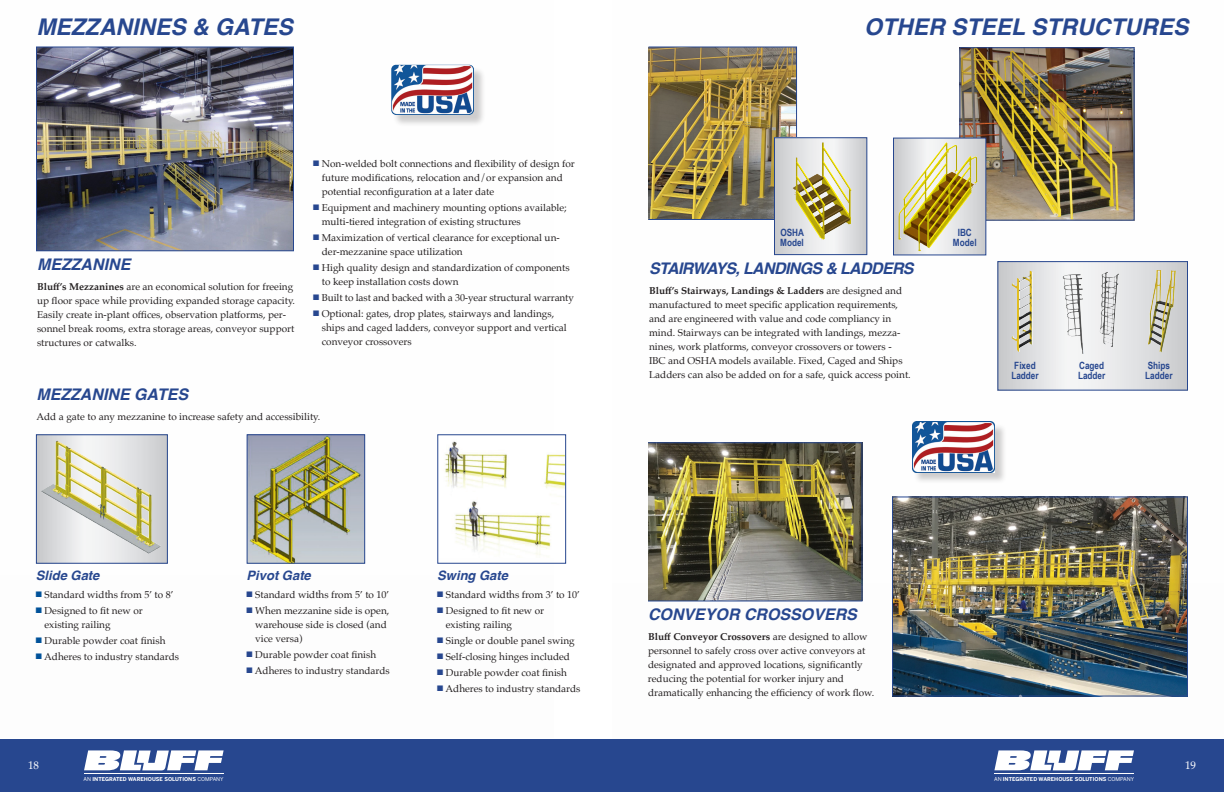
<style>
.page{position:relative;width:1224px;height:792px;background:#fff}
.page>*{position:absolute;margin:0;border:0;box-sizing:border-box;transform-origin:0 0}
.t1{font:italic 700 23px "Helvetica";color:#27478f}
.t2{font:italic 700 16px "Helvetica";color:#27478f}
.t3{font:italic 700 16px "Helvetica";letter-spacing:-.04em;color:#27478f}
.t4{font:italic 700 13px "Helvetica";color:#27478f}
.t5{font:11px "Palatino";color:#fff}
.t6{font:10px/14px "Palatino";color:#231f20}
.t7{font:700 10px "Arial Narrow";color:#27478f}
.t8{font:700 5.3px "Benton Sans";color:#fff}
.s1{font-weight:700}
.s2{color:#27478f}
.s3{color:#01529a}
.s4{font-weight:400}
</style>
<div class="page">
<div style="left:0;top:739px;width:1224px;height:53px;background:#27478f"></div>
<svg style="left:84px;top:750px;width:140px;height:20px"></svg>
<hr style="left:84px;top:773px;width:140px;height:1px;background:#fff">
<svg style="left:994px;top:750px;width:140px;height:20px"></svg>
<hr style="left:994px;top:773px;width:140px;height:1px;background:#fff">
<img style="left:650px;top:49px;width:145px;height:169px">
<div style="left:648px;top:47px;width:149px;height:173px;border:1px solid #27478f"></div>
<img style="left:650px;top:444px;width:211px;height:155px">
<div style="left:648px;top:442px;width:215px;height:159px;border:1px solid #27478f"></div>
<div style="left:914px;top:423px;width:93px;height:62px;background:#231f20;opacity:.22"></div>
<img style="left:912px;top:422px;width:83px;height:50px">
<svg style="left:999px;top:263px;width:187px;height:126px"></svg>
<img style="left:1148px;top:270px;width:28px;height:83px">
<div style="left:997px;top:261px;width:191px;height:130px;border:1px solid #27478f"></div>
<img style="left:961px;top:49px;width:172px;height:170px">
<div style="left:959px;top:47px;width:176px;height:174px;border:1px solid #27478f"></div>
<svg style="left:895px;top:140px;width:89px;height:113px;background:#d2cfb9"></svg>
<img style="left:898px;top:147px;width:55px;height:104px">
<div style="left:893px;top:138px;width:93px;height:117px;border:1px solid #27478f"></div>
<svg style="left:776px;top:139px;width:89px;height:114px;background:#d7d7d9"></svg>
<img style="left:792px;top:142px;width:60px;height:98px">
<div style="left:774px;top:137px;width:93px;height:118px;border:1px solid #27478f"></div>
<img style="left:894px;top:498px;width:292px;height:197px">
<div style="left:892px;top:496px;width:296px;height:201px;border:1px solid #27478f"></div>
<img style="left:38px;top:48px;width:254px;height:201px">
<div style="left:36px;top:46px;width:258px;height:205px;border:1px solid #27478f"></div>
<img style="left:249px;top:436px;width:114px;height:126px">
<div style="left:247px;top:434px;width:118px;height:130px;border:1px solid #27478f"></div>
<svg style="left:38px;top:436px;width:128px;height:126px;background:#d5d6cc"></svg>
<img style="left:41px;top:442px;width:93px;height:103px">
<div style="left:36px;top:434px;width:132px;height:130px;border:1px solid #27478f"></div>
<img style="left:445px;top:441px;width:119px;height:114px">
<div style="left:437px;top:434px;width:129px;height:130px;border:1px solid #27478f"></div>
<div style="left:393px;top:66px;width:93px;height:62px;background:#231f20;opacity:.22"></div>
<img style="left:391px;top:65px;width:83px;height:50px">
<p class="t1" style="left:36px;top:8px;width:258px">MEZZANINES &amp; GATES</p>
<p class="t2" style="left:37px;top:251px;width:95px">MEZZANINE</p>
<p class="t6" style="left:37px;top:280px;width:260px"><span class="s1">Bluff’s Mezzanines</span> are an economical solution for freeing up floor space while providing expanded storage capacity.<br>Easily create in-plant offices, observation platforms, per&shy;sonnel break rooms, extra storage areas, conveyor support structures or catwalks.</p>
<p class="t6" style="left:322px;top:156px;width:254px;text-indent:-9px"><span class="s2">■</span> Non-welded bolt connections and flexibility of design for future modifications, relocation and/or expansion and potential reconfiguration at a later date</p>
<p class="t6" style="left:322px;top:200px;width:246px;text-indent:-9px"><span class="s2">■</span> Equipment and machinery mounting options available; multi-tiered integration of existing structures</p>
<p class="t6" style="left:322px;top:230px;width:240px;text-indent:-9px"><span class="s2">■</span> Maximization of vertical clearance for exceptional un&shy;der-mezzanine space utilization</p>
<p class="t6" style="left:322px;top:260px;width:249px;text-indent:-9px"><span class="s2">■</span> High quality design and standardization of components to keep installation costs down</p>
<p class="t6" style="left:313px;top:290px;width:262px"><span class="s2">■</span> Built to last and backed with a 30-year structural warranty</p>
<p class="t6" style="left:322px;top:306px;width:247px;text-indent:-9px"><span class="s2">■</span> Optional: gates, drop plates, stairways and landings, ships and caged ladders, conveyor support and vertical conveyor crossovers</p>
<p class="t2" style="left:36px;top:381px;width:153px">MEZZANINE GATES</p>
<p class="t6" style="left:36px;top:409px;width:284px">Add a gate to any mezzanine to increase safety and accessibility.</p>
<p class="t4" style="left:36px;top:564px;width:65px">Slide Gate</p>
<p class="t6" style="left:36px;top:587px;width:139px"><span class="s3">■</span> Standard widths from 5’ to 8’</p>
<p class="t6" style="left:44px;top:603px;width:100px;text-indent:-9px"><span class="s3">■</span> Designed to fit new or existing railing</p>
<p class="t6" style="left:36px;top:633px;width:131px"><span class="s3">■</span> Durable powder coat finish</p>
<p class="t6" style="left:36px;top:649px;width:145px"><span class="s3">■</span> Adheres to industry standards</p>
<p class="t4" style="left:247px;top:564px;width:66px">Pivot Gate</p>
<p class="t6" style="left:247px;top:587px;width:144px"><span class="s2">■</span> Standard widths from 5’ to 10’</p>
<p class="t6" style="left:255px;top:603px;width:136px;text-indent:-9px"><span class="s2">■</span> When mezzanine side is open, warehouse side is closed (and vice versa)</p>
<p class="t6" style="left:247px;top:647px;width:131px"><span class="s2">■</span> Durable powder coat finish</p>
<p class="t6" style="left:247px;top:663px;width:145px"><span class="s2">■</span> Adheres to industry standards</p>
<p class="t5" style="left:28px;top:756px;width:12px">18</p>
<p class="t8" style="left:84px;top:776px;width:142px"><span class="s4">AN</span> INTEGRATED WAREHOUSE SOLUTIONS <span class="s4">COMPANY</span></p>
<p class="t4" style="left:437px;top:564px;width:72px">Swing Gate</p>
<p class="t6" style="left:437px;top:587px;width:144px"><span class="s2">■</span> Standard widths from 3’ to 10’</p>
<p class="t6" style="left:446px;top:603px;width:100px;text-indent:-9px"><span class="s2">■</span> Designed to fit new or existing railing</p>
<p class="t6" style="left:437px;top:633px;width:139px"><span class="s2">■</span> Single or double panel swing</p>
<p class="t6" style="left:437px;top:649px;width:134px"><span class="s2">■</span> Self-closing hinges included</p>
<p class="t6" style="left:437px;top:665px;width:131px"><span class="s2">■</span> Durable powder coat finish</p>
<p class="t6" style="left:437px;top:681px;width:145px"><span class="s2">■</span> Adheres to industry standards</p>
<p class="t1" style="left:864px;top:8px;width:326px">OTHER STEEL STRUCTURES</p>
<p class="t7" style="left:780px;top:225px;width:25px">OSHA</p>
<p class="t7" style="left:780px;top:235px;width:25px">Model</p>
<p class="t7" style="left:958px;top:225px;width:16px">IBC</p>
<p class="t7" style="left:953px;top:235px;width:25px">Model</p>
<p class="t3" style="left:649px;top:255px;width:266px">STAIRWAYS, LANDINGS &amp; LADDERS</p>
<p class="t6" style="left:649px;top:284px;width:262px"><span class="s1">Bluff’s Stairways, Landings &amp; Ladders</span> are designed and manufactured to meet specific application requirements, and are engineered with value and code compliancy in mind. Stairways can be integrated with landings, mezza&shy;nines, work platforms, conveyor crossovers or towers - IBC and OSHA models available. Fixed, Caged and Ships Ladders can also be added on for a safe, quick access point.</p>
<p class="t7" style="left:1014px;top:357px;width:23px">Fixed</p>
<p class="t7" style="left:1011px;top:367px;width:29px">Ladder</p>
<p class="t7" style="left:1079px;top:357px;width:27px">Caged</p>
<p class="t7" style="left:1078px;top:367px;width:29px">Ladder</p>
<p class="t7" style="left:1148px;top:357px;width:24px">Ships</p>
<p class="t7" style="left:1145px;top:367px;width:29px">Ladder</p>
<p class="t2" style="left:648px;top:601px;width:210px">CONVEYOR CROSSOVERS</p>
<p class="t6" style="left:648px;top:629px;width:228px"><span class="s1">Bluff Conveyor Crossovers</span> are designed to allow personnel to safely cross over active conveyors at designated and approved locations, significantly reducing the potential for worker injury and dramatically enhancing the efficiency of work flow.</p>
<p class="t8" style="left:994px;top:776px;width:142px"><span class="s4">AN</span> INTEGRATED WAREHOUSE SOLUTIONS <span class="s4">COMPANY</span></p>
<p class="t5" style="left:1185px;top:756px;width:12px">19</p>
</div>
